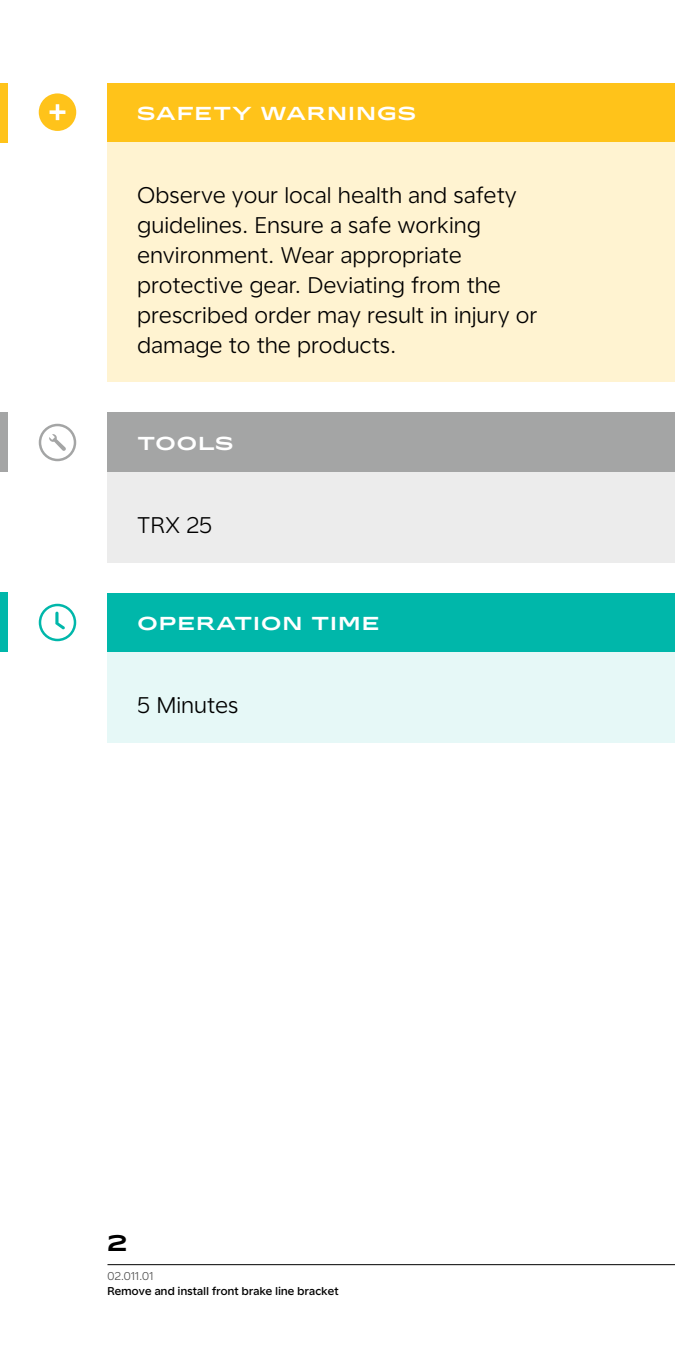
<style>
.page{position:relative;width:675px;height:1350px;background:#fff}
.page>*{position:absolute;margin:0;border:0;box-sizing:border-box;transform-origin:0 0}
.Box_copy{font:22.5px/30px "Universal Sans Display 300";letter-spacing:.03em;color:#000}
.t1{font:500 22.5px "Stark Sans";color:#000}
.Box_name{font:500 18.75px "Stark Sans";letter-spacing:.06em;color:#fff}
.t2{font:11.25px "Universal Sans Display 500";letter-spacing:.03em;color:#000}
.t3{font:11.25px "Universal Sans Display 300";letter-spacing:.03em;color:#4d4d4d}
</style>
<div class="page">
<hr style="left:108px;top:1265px;width:567px;height:1px;background:#000">
<div style="left:0;top:412px;width:8px;height:60px;background:#a4a5a5"></div>
<div style="left:0;top:592px;width:8px;height:60px;background:#00b7aa"></div>
<svg style="left:39px;top:424px;width:37px;height:37px"></svg>
<svg style="left:39px;top:604px;width:37px;height:37px"></svg>
<div style="left:0;top:83px;width:8px;height:59px;background:#ffc31a"></div>
<div style="left:39px;top:93px;width:37px;height:38px;background:#ffc31a;border-radius:50%"></div>
<svg style="left:50px;top:104px;width:15px;height:16px"></svg>
<div style="left:108px;top:83px;width:567px;height:59px;background:#ffc31a"></div>
<div style="left:108px;top:142px;width:567px;height:240px;background:#fff3d1"></div>
<div style="left:108px;top:412px;width:567px;height:60px;background:#a4a5a5"></div>
<div style="left:108px;top:472px;width:567px;height:91px;background:#ececec"></div>
<div style="left:108px;top:593px;width:567px;height:60px;background:#00b7aa"></div>
<div style="left:108px;top:653px;width:567px;height:90px;background:#e6f8f7"></div>
<p class="Box_name" style="left:138px;top:101px;width:280px">SAFETY WARNINGS</p>
<p class="Box_copy" style="left:138px;top:180px;width:401px">Observe your local health and safety guidelines. Ensure a safe working environment. Wear appropriate protective gear. Deviating from the prescribed order may result in injury or damage to the products.</p>
<p class="Box_name" style="left:138px;top:431px;width:97px">TOOLS</p>
<p class="Box_copy" style="left:138px;top:510px;width:76px">TRX 25</p>
<p class="Box_name" style="left:138px;top:611px;width:244px">OPERATION TIME</p>
<p class="Box_copy" style="left:138px;top:690px;width:102px">5 Minutes</p>
<p class="t1" style="left:108px;top:1228px;width:21px">2</p>
<p class="t3" style="left:108px;top:1270px;width:47px">02.011.01</p>
<p class="t2" style="left:108px;top:1285px;width:233px">Remove and install front brake line bracket</p>
</div>
